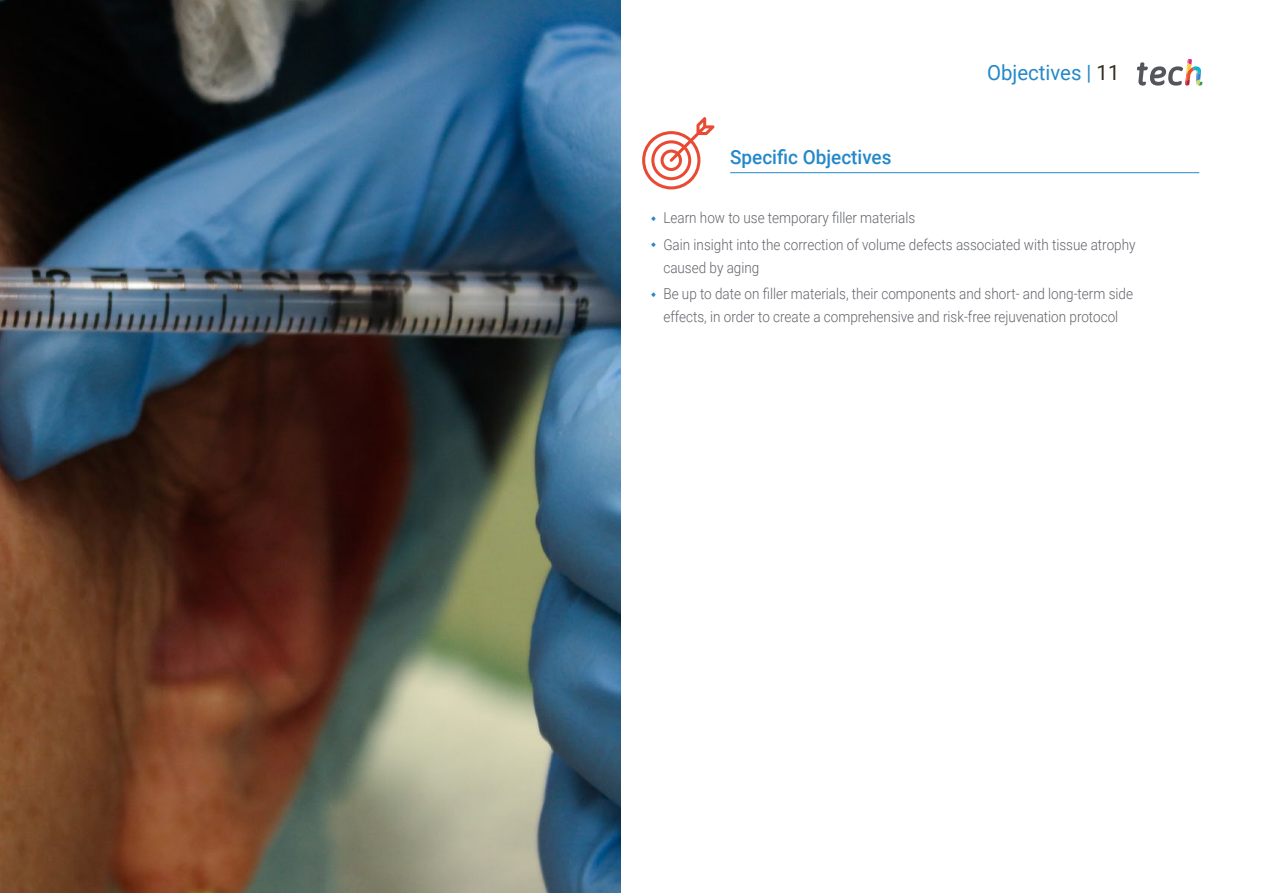
<style>
.page{position:relative;width:1263px;height:893px;background:#fff}
.page>*{position:absolute;margin:0;border:0;box-sizing:border-box;transform-origin:0 0}
.Sección___Pag{font:21px "Roboto";color:#2488c9}
.Subtítulo_Pag{font:500 19.5px "Roboto";color:#2488c9}
.t1{font:300 15px/22.5px "Roboto";color:#61646a;scale:.9 1}
.s1{color:#312e20}
</style>
<div class="page">
<img style="left:0;top:0;width:621px;height:893px">
<svg style="left:1137px;top:59px;width:65px;height:27px"></svg>
<svg style="left:642px;top:117px;width:72px;height:72px"></svg>
<hr style="left:730px;top:172px;width:469px;height:1px;background:#2488c9">
<p class="Subtítulo_Pag" style="left:730px;top:143px;width:163px">Specific Objectives</p>
<p class="Sección___Pag" style="left:987px;top:57px;width:134px">Objectives | <span class="s1">11</span></p>
<p class="t1" style="left:663px;top:206px;width:281px">Learn how to use temporary filler materials</p>
<p class="t1" style="left:663px;top:233px;width:526px">Gain insight into the correction of volume defects associated with tissue atrophy caused by aging</p>
<p class="t1" style="left:663px;top:282px;width:523px">Be up to date on filler materials, their components and short- and long-term side effects, in order to create a comprehensive and risk-free rejuvenation protocol</p>
</div>
